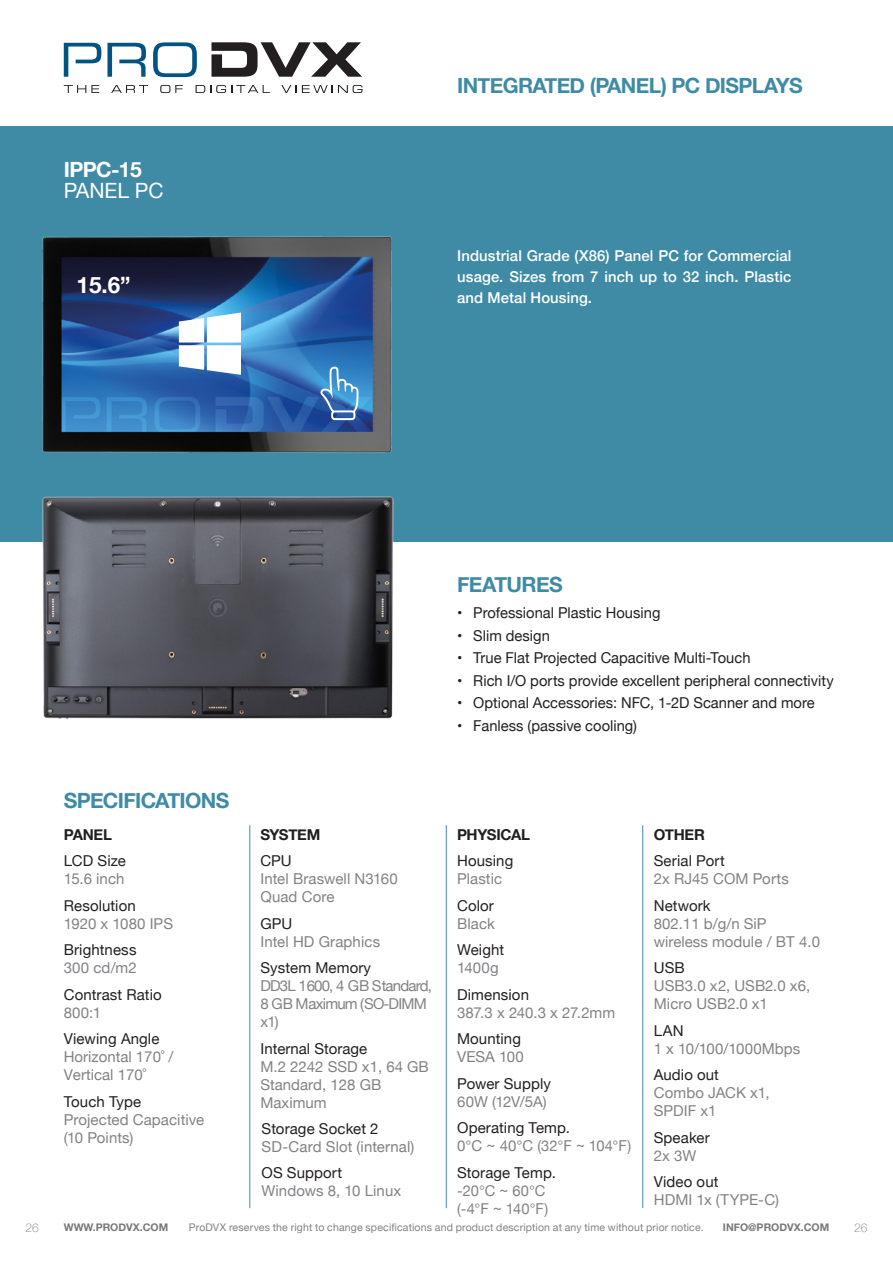
<style>
.page{position:relative;width:893px;height:1263px;background:#fff}
.page>*{position:absolute;margin:0;border:0;box-sizing:border-box;transform-origin:0 0}
.t1{font:700 22.5px "Helvetica Neue";color:#fff}
.t2{font:700 21px "Helvetica Neue";letter-spacing:-.03em;color:#3f8ba6}
.t3{font:700 21px "Helvetica Neue";letter-spacing:-.03em;color:#fff}
.t4{font:21px "Helvetica Neue";color:#fff}
._08_SPEC{font:15px/18px "Helvetica Neue";color:#808285}
._05_FEATURES{font:15px "Helvetica Neue";color:#231f20}
._07_SPEC_SUBTITLE{font:15px "Helvetica Neue";letter-spacing:.005em;color:#231f20}
.t5{font:500 15px/21px "Helvetica Neue";letter-spacing:.01em;color:#fff;text-align:justify}
._08_SPEC-2{font:15px/18px "Helvetica Neue";letter-spacing:-.055em;color:#808285}
._06_SPEC_HEADER{font:700 15px "Helvetica Neue";letter-spacing:-.02em;color:#231f20}
.t6{font:100 12px "Helvetica Neue";color:#76787b}
.t7{font:10.5px "Helvetica Neue";letter-spacing:.015em;color:#808285}
.t8{font:700 10.5px "Helvetica Neue";color:#76787b}
.s1{color:#231f20}
</style>
<div class="page">
<svg style="left:153px;top:42px;width:44px;height:35px"></svg>
<svg style="left:211px;top:42px;width:151px;height:35px"></svg>
<svg style="left:64px;top:43px;width:37px;height:34px"></svg>
<svg style="left:107px;top:43px;width:39px;height:34px"></svg>
<svg style="left:64px;top:85px;width:35px;height:8px"></svg>
<svg style="left:111px;top:85px;width:37px;height:8px"></svg>
<svg style="left:160px;top:85px;width:23px;height:8px"></svg>
<svg style="left:196px;top:85px;width:74px;height:8px"></svg>
<svg style="left:281px;top:85px;width:82px;height:8px"></svg>
<div style="left:0;top:127px;width:893px;height:415px;background:#3f8ba6"></div>
<hr style="left:249px;top:825px;width:1px;height:383px;background:#3f8ba6">
<hr style="left:446px;top:825px;width:1px;height:383px;background:#3f8ba6">
<hr style="left:642px;top:825px;width:1px;height:383px;background:#3f8ba6">
<img style="left:42px;top:236px;width:350px;height:217px">
<img style="left:42px;top:496px;width:352px;height:223px">
<svg style="left:320px;top:366px;width:38px;height:54px;background:#5892c9"></svg>
<svg style="left:179px;top:313px;width:62px;height:62px;background:#d5e3f1"></svg>
<p class="t3" style="left:64px;top:153px;width:79px">IPPC-15</p>
<p class="t4" style="left:64px;top:175px;width:101px">PANEL PC</p>
<p class="t1" style="left:77px;top:267px;width:56px">15.6”</p>
<h2 class="t2" style="left:457px;top:69px;width:347px">INTEGRATED (PANEL) PC DISPLAYS</h2>
<p class="t5" style="left:457px;top:244px;width:336px">Industrial Grade (X86) Panel PC for Commercial usage. Sizes from 7 inch up to 32 inch. Plastic and Metal Housing.</p>
<h2 class="t2" style="left:64px;top:784px;width:167px">SPECIFICATIONS</h2>
<p class="_06_SPEC_HEADER" style="left:64px;top:822px;width:50px">PANEL</p>
<p class="_07_SPEC_SUBTITLE" style="left:64px;top:850px;width:64px">LCD Size</p>
<p class="_08_SPEC" style="left:64px;top:871px;width:62px">15.6 inch</p>
<p class="_07_SPEC_SUBTITLE" style="left:64px;top:894px;width:74px">Resolution</p>
<p class="_08_SPEC" style="left:64px;top:915px;width:111px">1920 x 1080 IPS</p>
<p class="_07_SPEC_SUBTITLE" style="left:64px;top:939px;width:74px">Brightness</p>
<p class="_08_SPEC" style="left:64px;top:960px;width:74px">300 cd/m2</p>
<p class="_07_SPEC_SUBTITLE" style="left:64px;top:983px;width:99px">Contrast Ratio</p>
<p class="_08_SPEC" style="left:64px;top:1004px;width:39px">800:1</p>
<p class="_08_SPEC" style="left:64px;top:1031px;width:111px"><span class="s1">Viewing Angle<br></span>Horizontal 170˚ /<br>Vertical 170˚</p>
<p class="_07_SPEC_SUBTITLE" style="left:64px;top:1090px;width:79px">Touch Type</p>
<p class="_08_SPEC" style="left:64px;top:1111px;width:142px">Projected Capacitive (10 Points)</p>
<h2 class="t2" style="left:457px;top:568px;width:107px">FEATURES</h2>
<p class="_05_FEATURES" style="left:457px;top:602px;width:205px">• Professional Plastic Housing</p>
<p class="_05_FEATURES" style="left:457px;top:624px;width:94px">• Slim design</p>
<p class="_05_FEATURES" style="left:457px;top:647px;width:295px">• True Flat Projected Capacitive Multi-Touch</p>
<p class="_05_FEATURES" style="left:457px;top:669px;width:378px">• Rich I/O ports provide excellent peripheral connectivity</p>
<p class="_05_FEATURES" style="left:457px;top:692px;width:359px">• Optional Accessories: NFC, 1-2D Scanner and more</p>
<p class="_05_FEATURES" style="left:457px;top:714px;width:181px">• Fanless (passive cooling)</p>
<p class="_06_SPEC_HEADER" style="left:260px;top:822px;width:61px">SYSTEM</p>
<p class="_07_SPEC_SUBTITLE" style="left:260px;top:850px;width:33px">CPU</p>
<p class="_08_SPEC" style="left:260px;top:871px;width:139px">Intel Braswell N3160<br>Quad Core</p>
<p class="_07_SPEC_SUBTITLE" style="left:260px;top:912px;width:33px">GPU</p>
<p class="_08_SPEC" style="left:260px;top:933px;width:121px">Intel HD Graphics</p>
<p class="_08_SPEC-2" style="left:260px;top:958px;width:173px"><span class="s1">System Memory<br></span>DD3L 1600, 4 GB Standard,<br>8 GB Maximum (SO-DIMM x1)</p>
<p class="_08_SPEC" style="left:260px;top:1039px;width:170px"><span class="s1">Internal Storage<br></span>M.2 2242 SSD x1, 64 GB<br>Standard, 128 GB<br>Maximum</p>
<p class="_07_SPEC_SUBTITLE" style="left:262px;top:1118px;width:119px">Storage Socket 2</p>
<p class="_08_SPEC" style="left:262px;top:1138px;width:154px">SD-Card Slot (internal)</p>
<p class="_07_SPEC_SUBTITLE" style="left:262px;top:1162px;width:82px">OS Support</p>
<p class="_08_SPEC" style="left:262px;top:1183px;width:141px">Windows 8, 10 Linux</p>
<p class="_06_SPEC_HEADER" style="left:457px;top:822px;width:74px">PHYSICAL</p>
<p class="_07_SPEC_SUBTITLE" style="left:457px;top:850px;width:58px">Housing</p>
<p class="_08_SPEC" style="left:457px;top:871px;width:47px">Plastic</p>
<p class="_07_SPEC_SUBTITLE" style="left:457px;top:894px;width:38px">Color</p>
<p class="_08_SPEC" style="left:457px;top:915px;width:39px">Black</p>
<p class="_07_SPEC_SUBTITLE" style="left:457px;top:939px;width:49px">Weight</p>
<p class="_08_SPEC" style="left:457px;top:960px;width:43px">1400g</p>
<p class="_07_SPEC_SUBTITLE" style="left:457px;top:983px;width:73px">Dimension</p>
<p class="_08_SPEC" style="left:457px;top:1004px;width:160px">387.3 x 240.3 x 27.2mm</p>
<p class="_07_SPEC_SUBTITLE" style="left:457px;top:1028px;width:65px">Mounting</p>
<p class="_08_SPEC" style="left:457px;top:1049px;width:68px">VESA 100</p>
<p class="_07_SPEC_SUBTITLE" style="left:457px;top:1072px;width:95px">Power Supply</p>
<p class="_08_SPEC" style="left:457px;top:1093px;width:91px">60W (12V/5A)</p>
<p class="_07_SPEC_SUBTITLE" style="left:457px;top:1117px;width:114px">Operating Temp.</p>
<p class="_08_SPEC" style="left:457px;top:1138px;width:176px">0°C ~ 40°C (32°F ~ 104°F)</p>
<p class="_07_SPEC_SUBTITLE" style="left:457px;top:1161px;width:100px">Storage Temp.</p>
<p class="_08_SPEC" style="left:457px;top:1182px;width:93px">‐20°C ~ 60°C (-4°F ~ 140°F)</p>
<p class="_06_SPEC_HEADER" style="left:654px;top:822px;width:53px">OTHER</p>
<p class="_07_SPEC_SUBTITLE" style="left:654px;top:850px;width:72px">Serial Port</p>
<p class="_08_SPEC" style="left:654px;top:871px;width:137px">2x RJ45 COM Ports</p>
<p class="_08_SPEC" style="left:654px;top:897px;width:168px"><span class="s1">Network<br></span>802.11 b/g/n SiP wireless module / BT 4.0</p>
<p class="_07_SPEC_SUBTITLE" style="left:654px;top:957px;width:32px">USB</p>
<p class="_08_SPEC" style="left:654px;top:978px;width:158px">USB3.0 x2, USB2.0 x6,<br>Micro USB2.0 x1</p>
<p class="_07_SPEC_SUBTITLE" style="left:654px;top:1019px;width:31px">LAN</p>
<p class="_08_SPEC" style="left:654px;top:1040px;width:148px">1 x 10/100/1000Mbps</p>
<p class="_07_SPEC_SUBTITLE" style="left:654px;top:1064px;width:67px">Audio out</p>
<p class="_08_SPEC" style="left:654px;top:1085px;width:117px">Combo JACK x1,<br>SPDIF x1</p>
<p class="_07_SPEC_SUBTITLE" style="left:654px;top:1126px;width:58px">Speaker</p>
<p class="_08_SPEC" style="left:654px;top:1147px;width:44px">2x 3W</p>
<p class="_07_SPEC_SUBTITLE" style="left:654px;top:1171px;width:66px">Video out</p>
<p class="_08_SPEC" style="left:654px;top:1192px;width:127px">HDMI 1x (TYPE‐C)</p>
<p class="t6" style="left:26px;top:1219px;width:15px">26</p>
<p class="t8" style="left:64px;top:1219px;width:106px">WWW.PRODVX.COM</p>
<p class="t7" style="left:189px;top:1219px;width:516px">ProDVX reserves the right to change specifications and product description at any time without prior notice.</p>
<p class="t8" style="left:723px;top:1219px;width:108px">INFO@PRODVX.COM</p>
<p class="t6" style="left:854px;top:1219px;width:15px">26</p>
</div>
